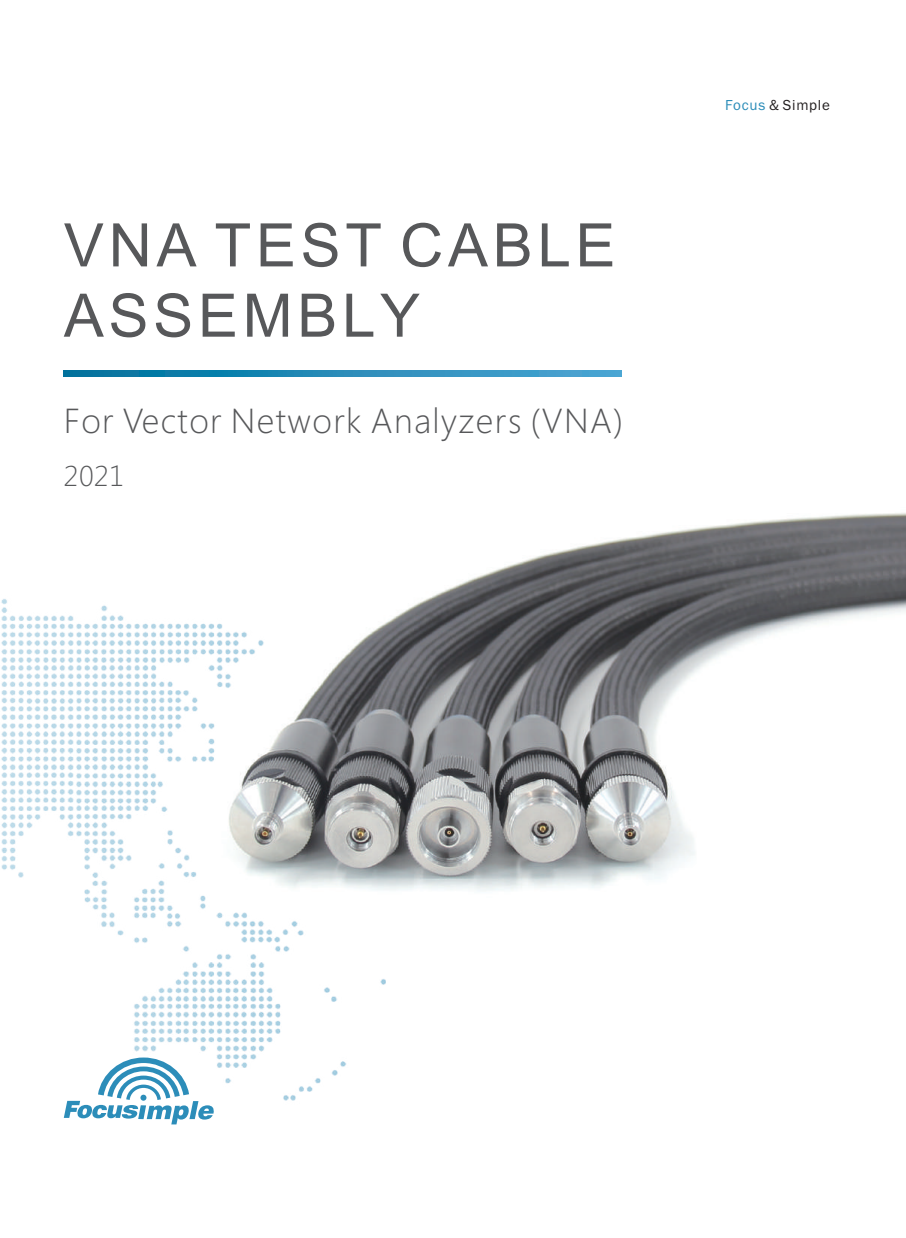
<style>
.page{position:relative;width:906px;height:1238px;background:#fff}
.page>*{position:absolute;margin:0;border:0;box-sizing:border-box;transform-origin:0 0}
.t1{font:60px/70.2px "Arial Unicode MS";letter-spacing:.08em;color:#57585a}
.t2{font:300 34.65px "Segoe UI";letter-spacing:.04em;color:#57585a}
.t3{font:300 28.65px "Segoe UI";color:#57585a}
.t4{font:15px "Franklin Gothic";letter-spacing:.05em;color:#231f20}
.s1{color:#2c8db9}
</style>
<div class="page">
<img style="left:386px;top:513px;width:520px;height:378px">
<img style="left:1px;top:599px;width:385px;height:526px">
<svg style="left:64px;top:1057px;width:150px;height:67px"></svg>
<svg style="left:64px;top:370px;width:557px;height:6px;background:#258bb8"></svg>
<h1 class="t1" style="left:64px;top:216px;width:553px">VNA TEST CABLE<br>ASSEMBLY</h1>
<p class="t2" style="left:64px;top:408px;width:561px">For Vector Network Analyzers (VNA)</p>
<p class="t3" style="left:64px;top:464px;width:62px">2021</p>
<p class="t4" style="left:725px;top:99px;width:106px"><span class="s1">Focus</span> &amp; Simple</p>
</div>
